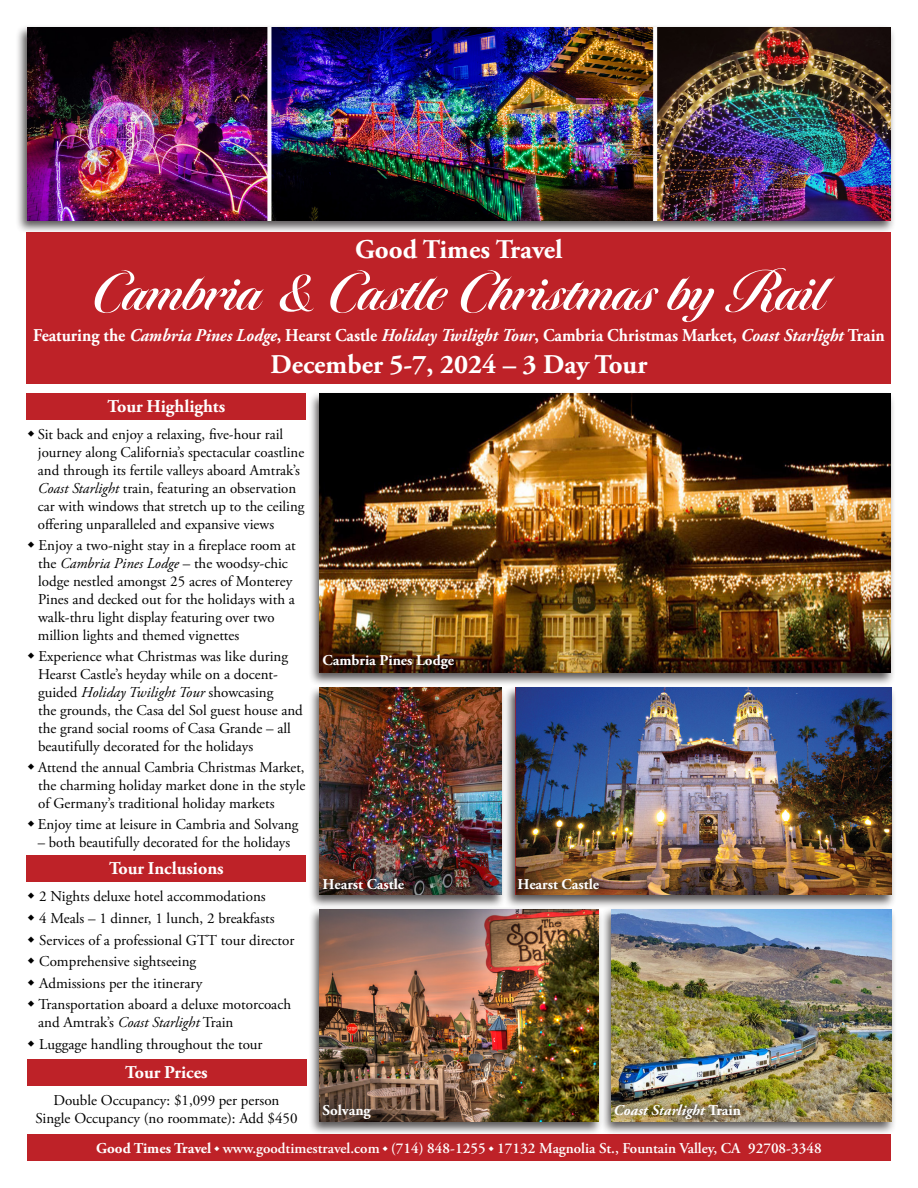
<style>
.page{position:relative;width:918px;height:1188px;background:#fff}
.page>*{position:absolute;margin:0;border:0;box-sizing:border-box;transform-origin:0 0}
.t1{font:700 57px "Tangier";color:#fff}
.t2{font:700 27px "Adobe Garamond Pro";color:#fff}
.t3{font:700 18px "Adobe Garamond Pro";color:#fff;scale:.94 1}
.t4{font:700 18px "Adobe Garamond Pro";color:#fff}
.t5{font:15px/18px "Adobe Garamond Pro";color:#000}
.t6{font:600 15px "Adobe Garamond Pro";color:#fff}
.t7{font:700 15px "Adobe Garamond Pro";color:#fff}
.t8{font:italic 700 15px "Adobe Garamond Pro";color:#fff}
.s1{font-style:italic}
.s2{font-style:normal}
.s3{font-weight:700}
</style>
<div class="page">
<div style="left:27px;top:233px;width:864px;height:151px;background:#be2228"></div>
<div style="left:27px;top:393px;width:279px;height:26px;background:#be2228"></div>
<div style="left:27px;top:1135px;width:864px;height:26px;background:#be2228"></div>
<div style="left:27px;top:856px;width:279px;height:26px;background:#be2228"></div>
<div style="left:27px;top:1060px;width:279px;height:26px;background:#be2228"></div>
<div style="left:15px;top:25px;width:881px;height:210px;background:#231f20;opacity:.75"></div>
<img style="left:27px;top:27px;width:864px;height:193px">
<div style="left:308px;top:907px;width:295px;height:229px;background:#231f20;opacity:.75"></div>
<img style="left:320px;top:909px;width:278px;height:212px">
<div style="left:600px;top:906px;width:297px;height:230px;background:#231f20;opacity:.75"></div>
<img style="left:612px;top:909px;width:280px;height:212px">
<svg style="left:315px;top:1096px;width:63px;height:30px;background:#5c4c42"></svg>
<img style="left:608px;top:1096px;width:140px;height:30px">
<div style="left:308px;top:685px;width:198px;height:223px;background:#231f20;opacity:.75"></div>
<img style="left:320px;top:687px;width:181px;height:208px">
<img style="left:316px;top:870px;width:95px;height:27px">
<div style="left:504px;top:685px;width:393px;height:223px;background:#231f20;opacity:.75"></div>
<img style="left:515px;top:687px;width:377px;height:208px">
<svg style="left:511px;top:870px;width:95px;height:27px;background:#7c532d"></svg>
<div style="left:308px;top:391px;width:588px;height:295px;background:#231f20;opacity:.75"></div>
<img style="left:320px;top:393px;width:571px;height:279px">
<p class="t2" style="left:355px;top:233px;width:209px">Good Times Travel</p>
<p class="t1" style="left:92px;top:259px;width:736px">Cambria &amp; Castle Christmas by Rail</p>
<p class="t3" style="left:33px;top:325px;width:908px">Featuring the <span class="s1">Cambria Pines Lodge</span>, Hearst Castle <span class="s1">Holiday Twilight Tour</span>, Cambria Christmas Market, <span class="s1">Coast Starlight</span> Train</p>
<p class="t2" style="left:270px;top:349px;width:378px">December 5-7, 2024 – 3 Day Tour</p>
<p class="t4" style="left:108px;top:395px;width:119px">Tour Highlights</p>
<p class="t5" style="left:38px;top:426px;width:268px">Sit back and enjoy a relaxing, five-hour rail journey along California’s spectacular coastline and through its fertile valleys aboard Amtrak’s <span class="s1">Coast Starlight</span> train, featuring an observation car with windows that stretch up to the ceiling offering unparalleled and expansive views</p>
<p class="t5" style="left:38px;top:537px;width:259px">Enjoy a two-night stay in a fireplace room at the <span class="s1">Cambria Pines Lodge</span> – the woodsy-chic lodge nestled amongst 25 acres of Monterey Pines and decked out for the holidays with a walk-thru light display featuring over two</p>
<p class="t5" style="left:38px;top:627px;width:203px">million lights and themed vignettes</p>
<p class="t5" style="left:38px;top:648px;width:266px">Experience what Christmas was like during Hearst Castle’s heyday while on a docent&shy;guided <span class="s1">Holiday Twilight Tour</span> showcasing<br>the grounds, the Casa del Sol guest house and the grand social rooms of Casa Grande – all beautifully decorated for the holidays</p>
<p class="t5" style="left:38px;top:759px;width:269px;text-align:justify">Attend the annual Cambria Christmas Market, the charming holiday market done in the style of Germany’s traditional holiday markets</p>
<p class="t5" style="left:38px;top:816px;width:262px">Enjoy time at leisure in Cambria and Solvang</p>
<p class="t5" style="left:38px;top:834px;width:254px">– both beautifully decorated for the holidays</p>
<p class="t4" style="left:109px;top:858px;width:116px">Tour Inclusions</p>
<p class="t5" style="left:39px;top:888px;width:228px">2 Nights deluxe hotel accommodations</p>
<p class="t5" style="left:39px;top:910px;width:237px">4 Meals – 1 dinner, 1 lunch, 2 breakfasts</p>
<p class="t5" style="left:39px;top:931px;width:257px">Services of a professional GTT tour director</p>
<p class="t5" style="left:39px;top:953px;width:159px">Comprehensive sightseeing</p>
<p class="t5" style="left:39px;top:975px;width:165px">Admissions per the itinerary</p>
<p class="t5" style="left:39px;top:996px;width:254px">Transportation aboard a deluxe motorcoach</p>
<p class="t5" style="left:38px;top:1014px;width:197px">and Amtrak’s <span class="s1">Coast Starlight</span> Train</p>
<p class="t5" style="left:39px;top:1036px;width:225px">Luggage handling throughout the tour</p>
<p class="t4" style="left:125px;top:1062px;width:84px">Tour Prices</p>
<p class="t5" style="left:53px;top:1092px;width:228px">Double Occupancy: $1,099 per person</p>
<p class="t5" style="left:35px;top:1110px;width:264px">Single Occupancy (no roommate): Add $450</p>
<p class="t7" style="left:323px;top:652px;width:133px">Cambria Pines Lodge</p>
<p class="t7" style="left:323px;top:875px;width:83px">Hearst Castle</p>
<p class="t7" style="left:518px;top:875px;width:83px">Hearst Castle</p>
<p class="t7" style="left:323px;top:1101px;width:50px">Solvang</p>
<p class="t8" style="left:614px;top:1101px;width:129px">Coast Starlight <span class="s2">Train</span></p>
<p class="t6" style="left:96px;top:1140px;width:727px"><span class="s3">Good Times Travel</span> www.goodtimestravel.com (714) 848-1255 17132 Magnolia St., Fountain Valley, CA 92708-3348</p>
<p class="t7" style="left:323px;top:1142px;width:136px">Fresno’s Blossom Trail</p>
</div>
